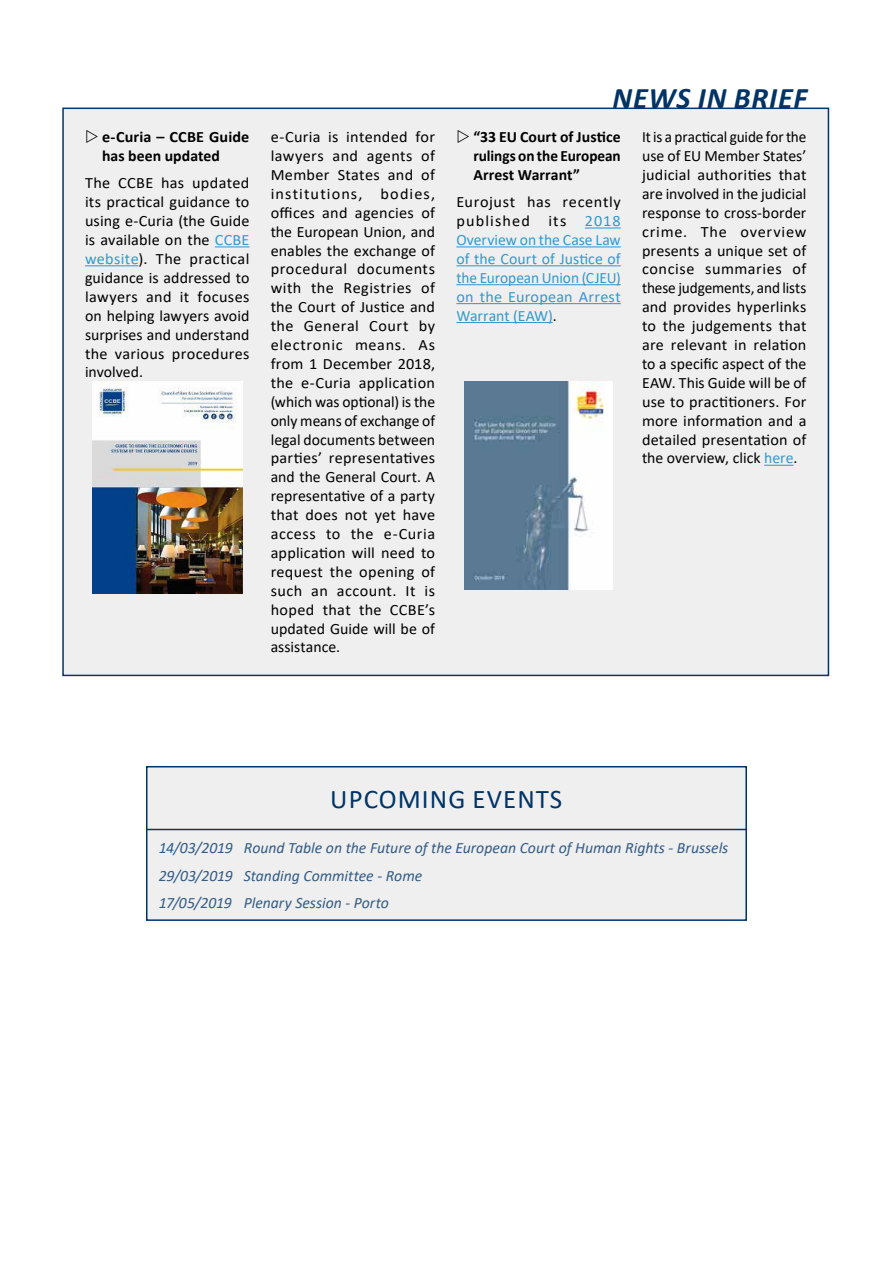
<style>
.page{position:relative;width:893px;height:1263px;background:#fff}
.page>*{position:absolute;margin:0;border:0;box-sizing:border-box;transform-origin:0 0}
.t1{font:italic 700 30px "Calibri";letter-spacing:.03em;color:#036}
.t2{font:27px "Calibri";letter-spacing:.04em;color:#036}
.t3{font:15.75px/18.9px "Calibri";letter-spacing:.005em;color:#000;text-align:justify}
.t4{font:italic 15.75px/27.5px "Calibri";color:#335c85}
.t5{font:15.75px/18.9px "Calibri";color:#39c;text-align:justify}
.t6{font:700 15.75px/18.9px "Calibri";letter-spacing:.005em;color:#000}
.s1{color:#39c}
.s2{color:#000}
</style>
<div class="page">
<div style="left:146px;top:766px;width:601px;height:155px;background:#efefef;border:2px solid #036"></div>
<div style="left:63px;top:108px;width:765px;height:567px;background:#efefef"></div>
<hr style="left:215px;top:246px;width:34px;height:1px;background:#39c">
<hr style="left:85px;top:265px;width:54px;height:1px;background:#39c">
<hr style="left:585px;top:227px;width:36px;height:2px;background:#39c">
<hr style="left:456px;top:246px;width:165px;height:1px;background:#39c">
<hr style="left:456px;top:265px;width:165px;height:1px;background:#39c">
<hr style="left:456px;top:284px;width:165px;height:1px;background:#39c">
<hr style="left:456px;top:303px;width:165px;height:1px;background:#39c">
<hr style="left:456px;top:322px;width:97px;height:1px;background:#39c">
<svg style="left:764px;top:465px;width:29px;height:1px"></svg>
<img style="left:92px;top:381px;width:150px;height:213px">
<img style="left:465px;top:381px;width:147px;height:209px">
<hr style="left:146px;top:829px;width:601px;height:1px;background:#036">
<p class="t6" style="left:102px;top:127px;width:149px">e-Curia – CCBE Guide has been updated</p>
<p class="t3" style="left:85px;top:173px;width:166px">The CCBE has updated its practical guidance to using e-Curia (the Guide is available on the <span class="s1">CCBE website</span>). The practical guidance is addressed to lawyers and it focuses on helping lawyers avoid surprises and understand the various procedures involved.</p>
<h1 class="t1" style="left:612px;top:76px;width:196px">NEWS IN BRIEF</h1>
<p class="t3" style="left:271px;top:127px;width:166px">e-Curia is intended for lawyers and agents of Member States and of institutions, bodies, offices and agencies of the European Union, and enables the exchange of procedural documents with the Registries of the Court of Justice and the General Court by electronic means. As from 1 December 2018, the e-Curia application (which was optional) is the only means of exchange of legal documents between parties’ representatives and the General Court. A representative of a party that does not yet have access to the e-Curia application will need to request the opening of such an account. It is hoped that the CCBE’s updated Guide will be of assistance.</p>
<p class="t6" style="left:473px;top:127px;width:149px;text-align:justify">“33 EU Court of Justice rulings on the European Arrest Warrant”</p>
<p class="t5" style="left:456px;top:192px;width:166px"><span class="s2">Eurojust has recently published its</span> 2018<br>Overview on the Case Law of the Court of Justice of the European Union (CJEU) on the European Arrest Warrant (EAW)<span class="s2">.</span></p>
<p class="t3" style="left:642px;top:127px;width:166px">It is a practical guide for the use of EU Member States’ judicial authorities that are involved in the judicial response to cross-border crime. The overview presents a unique set of concise summaries of these judgements, and lists and provides hyperlinks to the judgements that are relevant in relation to a specific aspect of the EAW. This Guide will be of use to practitioners. For more information and a detailed presentation of the overview, click <span class="s1">here</span>.</p>
<h2 class="t2" style="left:330px;top:780px;width:234px">UPCOMING EVENTS</h2>
<p class="t4" style="left:159px;top:834px;width:571px">14/03/2019 Round Table on the Future of the European Court of Human Rights - Brussels<br>29/03/2019 Standing Committee - Rome<br>17/05/2019 Plenary Session - Porto</p>
</div>
